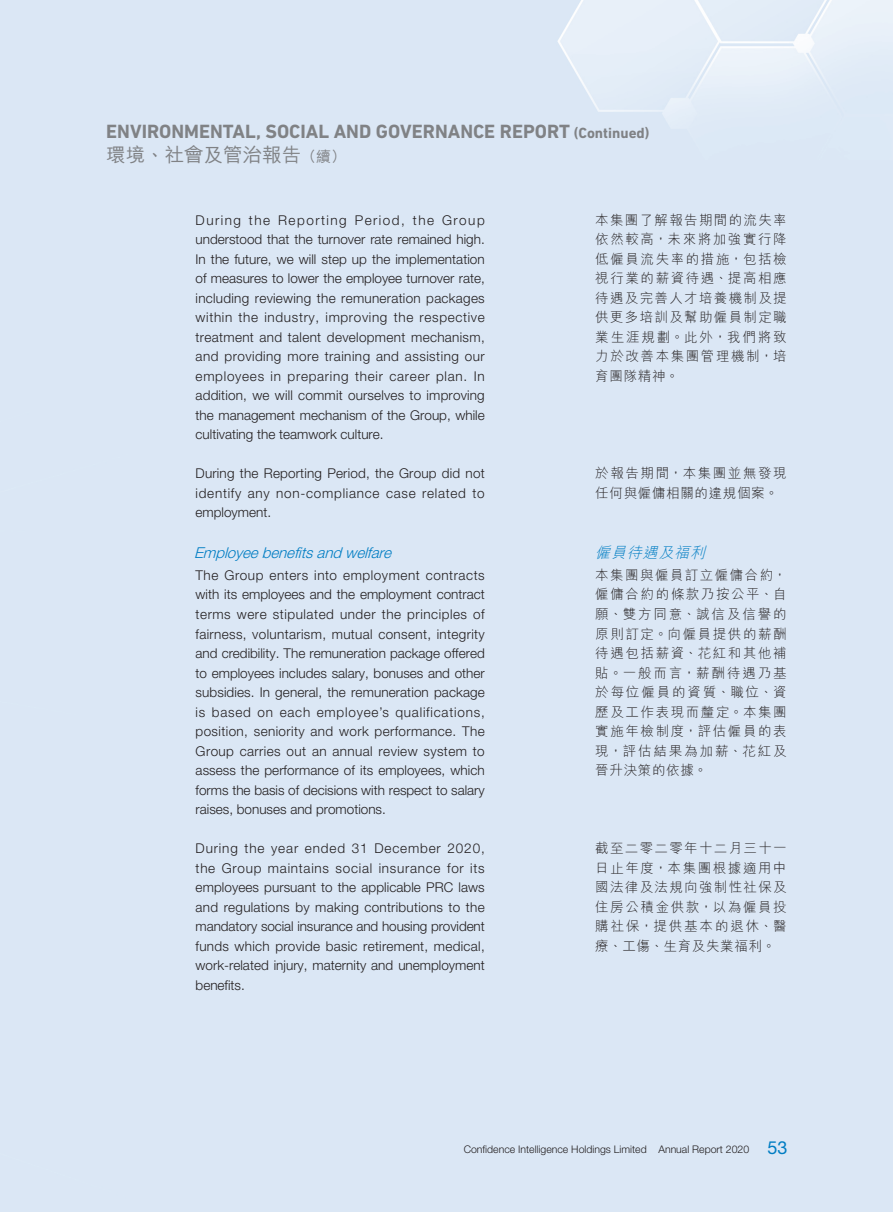
<style>
.page{position:relative;width:893px;height:1212px;background:#fff}
.page>*{position:absolute;margin:0;border:0;box-sizing:border-box;transform-origin:0 0}
.t1{font:700 19.5px "DIN Next LT Pro";color:#808285}
.t2{font:19.5px "M Hei HK Medium E Ten B5 H";color:#808285}
.t3{font:italic 300 15px "Helvetica Neue LT Std";color:#007dc3}
.t4{font:italic 15px "M Hei HK Light E Ten B5 H";color:#007dc3}
.t5{font:300 13.5px/19.5px "Helvetica Neue LT Std";color:#231f20;text-align:justify}
.t6{font:13.5px/19.5px "M Hei HK Light E Ten B5 H";letter-spacing:.115em;color:#231f20;text-align:justify}
.t7{font:13.5px/19.5px "M Hei HK Light E Ten B5 H";letter-spacing:.05em;color:#231f20}
.t8{font:300 10.5px "Helvetica Neue LT Std";color:#231f20}
.s1{font-size:15px}
.s2{font-weight:400;font-size:18px;color:#007dc3}
</style>
<div class="page">
<h1 class="t1" style="left:106px;top:124px;width:545px">ENVIRONMENTAL, SOCIAL AND GOVERNANCE REPORT <span class="s1">(Continued)</span></h1>
<h1 class="t2" style="left:106px;top:147px;width:241px">環境、社會及管治報告<span class="s1">（續）</span></h1>
<p class="t5" style="left:196px;top:211px;width:291px">During the Reporting Period, the Group understood that the turnover rate remained high.<br>In the future, we will step up the implementation of measures to lower the employee turnover rate, including reviewing the remuneration packages within the industry, improving the respective treatment and talent development mechanism, and providing more training and assisting our employees in preparing their career plan. In addition, we will commit ourselves to improving the management mechanism of the Group, while cultivating the teamwork culture.</p>
<p class="t5" style="left:196px;top:465px;width:291px">During the Reporting Period, the Group did not identify any non-compliance case related to employment.</p>
<p class="t3" style="left:194px;top:547px;width:202px">Employee benefits and welfare</p>
<p class="t5" style="left:196px;top:567px;width:291px">The Group enters into employment contracts with its employees and the employment contract terms were stipulated under the principles of fairness, voluntarism, mutual consent, integrity and credibility. The remuneration package offered to employees includes salary, bonuses and other subsidies. In general, the remuneration package is based on each employee’s qualifications, position, seniority and work performance. The Group carries out an annual review system to assess the performance of its employees, which forms the basis of decisions with respect to salary raises, bonuses and promotions.</p>
<p class="t5" style="left:196px;top:840px;width:291px">During the year ended 31 December 2020, the Group maintains social insurance for its employees pursuant to the applicable PRC laws and regulations by making contributions to the mandatory social insurance and housing provident funds which provide basic retirement, medical, work-related injury, maternity and unemployment benefits.</p>
<p class="t6" style="left:595px;top:212px;width:193px">本集團了解報告期間的流失率依然較高，未來將加強實行降低僱員流失率的措施，包括檢視行業的薪資待遇、提高相應待遇及完善人才培養機制及提供更多培訓及幫助僱員制定職業生涯規劃。此外，我們將致力於改善本集團管理機制，培育團隊精神。</p>
<p class="t7" style="left:595px;top:465px;width:193px">於報告期間，本集團並無發現任何與僱傭相關的違規個案。</p>
<p class="t4" style="left:595px;top:546px;width:114px">僱員待遇及福利</p>
<p class="t6" style="left:595px;top:567px;width:193px">本集團與僱員訂立僱傭合約，僱傭合約的條款乃按公平、自願、雙方同意、誠信及信譽的原則訂定。向僱員提供的薪酬待遇包括薪資、花紅和其他補貼。一般而言，薪酬待遇乃基於每位僱員的資質、職位、資歷及工作表現而釐定。本集團實施年檢制度，評估僱員的表現，評估結果為加薪、花紅及晉升決策的依據。</p>
<p class="t6" style="left:595px;top:840px;width:193px">截至二零二零年十二月三十一日止年度，本集團根據適用中國法律及法規向強制性社保及住房公積金供款，以為僱員投購社保，提供基本的退休、醫療、工傷、生育及失業福利。</p>
<p class="t8" style="left:464px;top:1145px;width:325px">Confidence Intelligence Holdings Limited Annual Report 2020 <span class="s2">53</span></p>
</div>
